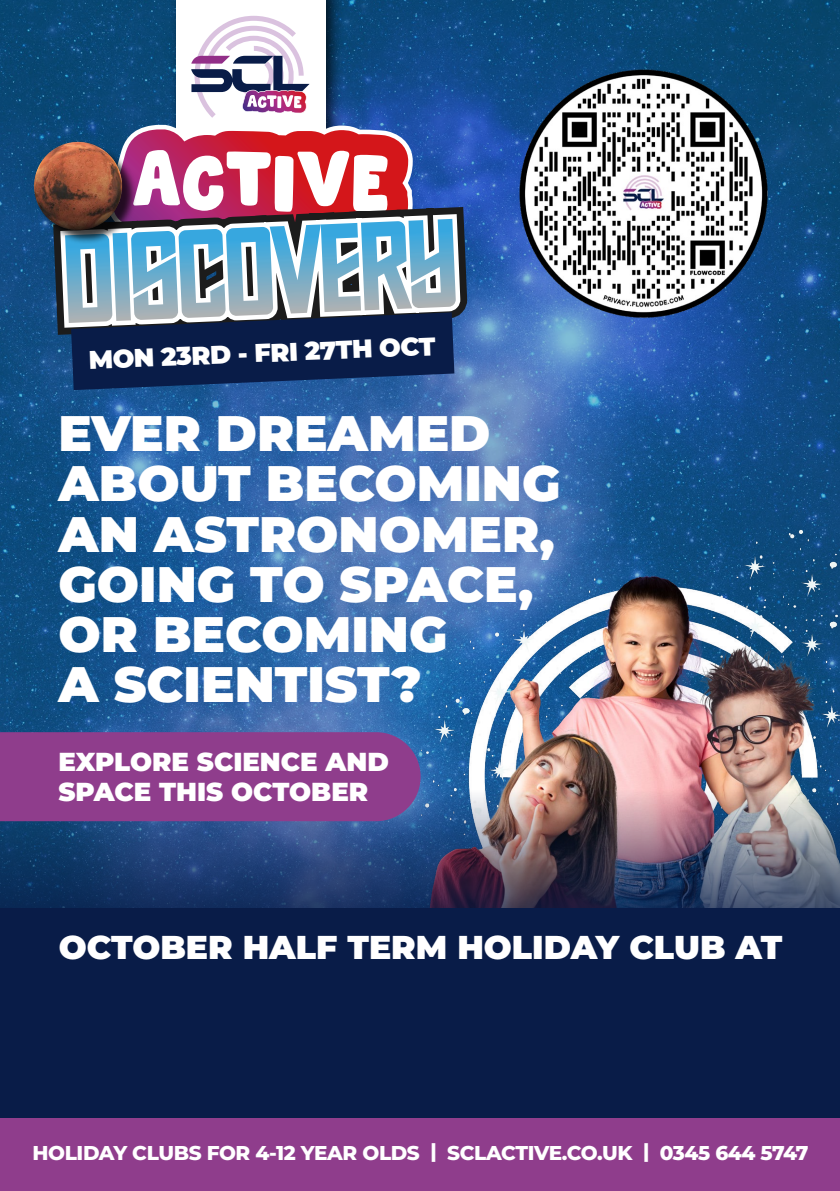
<style>
.page{position:relative;width:840px;height:1191px;background:#fff}
.page>*{position:absolute;margin:0;border:0;box-sizing:border-box;transform-origin:0 0}
.t1{font:900 49.8px/50px "Montserrat";color:#fff}
.t2{font:900 33px "Montserrat";color:#fff}
.t3{font:900 26px/30px "Montserrat";color:#fff}
.t4{font:900 25.6px "Montserrat";color:#fff}
.t5{font:800 20px "Montserrat";letter-spacing:-.02em;color:#fff}
</style>
<div class="page">
<img style="left:0;top:0;width:839px;height:732px">
<img style="left:478px;top:522px;width:361px;height:267px">
<img style="left:0;top:789px;width:839px;height:119px">
<svg style="left:41px;top:0;width:437px;height:908px"></svg>
<svg style="left:56px;top:0;width:408px;height:743px"></svg>
<div style="left:36px;top:143px;width:100px;height:101px;background:#000;opacity:.75"></div>
<img style="left:22px;top:135px;width:43px;height:100px">
<svg style="left:65px;top:16px;width:390px;height:374px"></svg>
<div style="left:0;top:908px;width:839px;height:215px;background:#091c48"></div>
<div style="left:0;top:1119px;width:839px;height:72px;background:#8f3d8c"></div>
<div style="left:0;top:732px;width:420px;height:89px;background:#8f3d8c"></div>
<img style="left:513px;top:64px;width:258px;height:258px">
<p class="t4" style="left:88px;top:340px;width:348px;rotate:-2deg">MON 23RD - FRI 27TH OCT</p>
<p class="t1" style="left:58px;top:405px;width:503px">EVER DREAMED<br>ABOUT BECOMING<br>AN ASTRONOMER,<br>GOING TO SPACE,<br>OR BECOMING<br>A SCIENTIST?</p>
<p class="t3" style="left:58px;top:745px;width:332px">EXPLORE SCIENCE AND<br>SPACE THIS OCTOBER</p>
<p class="t2" style="left:59px;top:923px;width:725px">OCTOBER HALF TERM HOLIDAY CLUB AT</p>
<p class="t5" style="left:33px;top:1138px;width:777px">HOLIDAY CLUBS FOR 4-12 YEAR OLDS | SCLACTIVE.CO.UK | 0345 644 5747</p>
</div>
